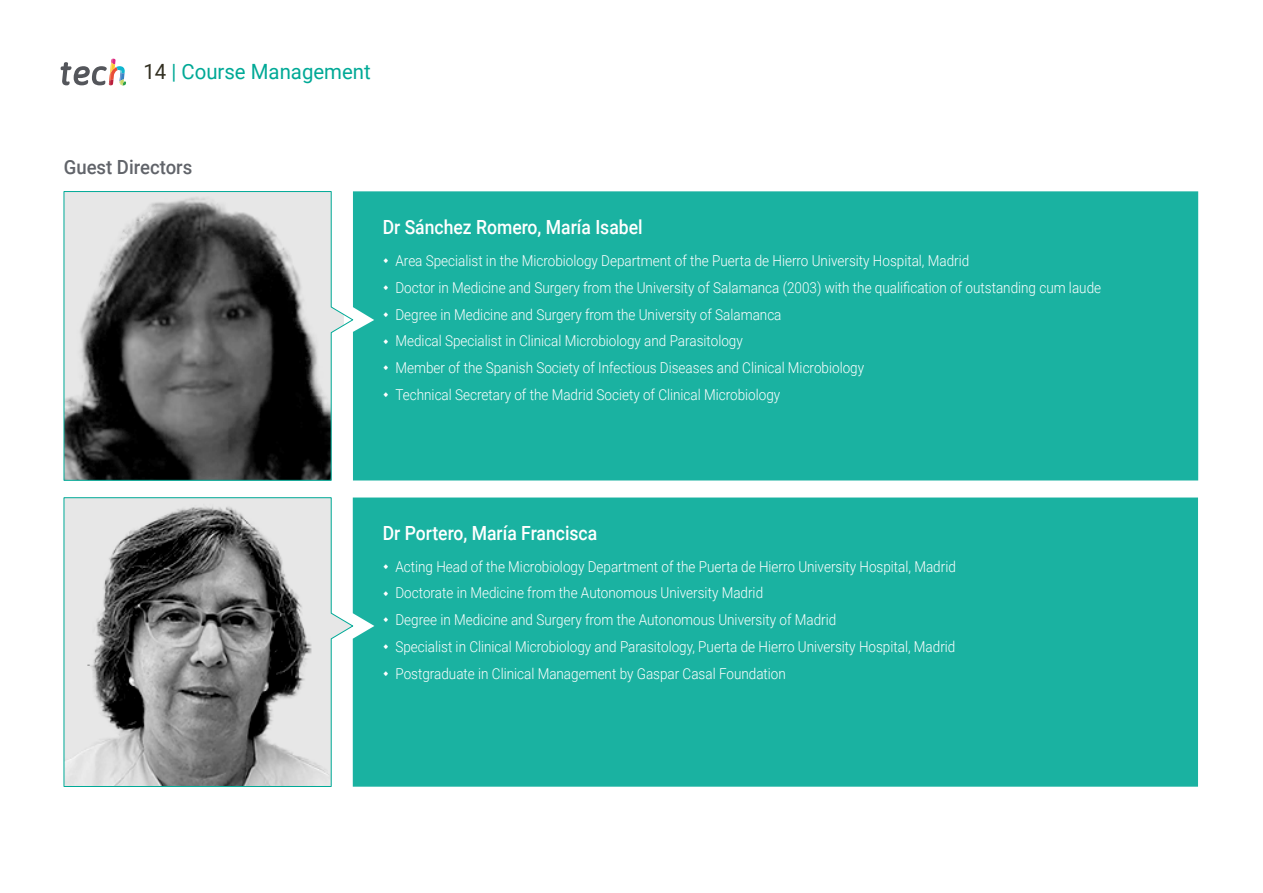
<style>
.page{position:relative;width:1263px;height:893px;background:#fff}
.page>*{position:absolute;margin:0;border:0;box-sizing:border-box;transform-origin:0 0}
.t1{font:21px "Roboto";color:#00a996}
.t2{font:500 19.5px "Roboto";color:#fff;scale:.9 1}
.t3{font:500 19.5px "Roboto";color:#61646a;scale:.95 1}
.t4{font:300 15px/26.7px "Roboto";color:#fff;scale:.9 1}
.s1{color:#312e20}
</style>
<div class="page">
<svg style="left:61px;top:59px;width:65px;height:27px"></svg>
<div style="left:353px;top:191px;width:845px;height:289px;background:#1ab2a1"></div>
<div style="left:353px;top:497px;width:845px;height:290px;background:#1ab2a1"></div>
<svg style="left:64px;top:191px;width:289px;height:290px;background:#6d6f6f"></svg>
<svg style="left:64px;top:497px;width:289px;height:290px;background:#9ea0a0"></svg>
<svg style="left:384px;top:258px;width:4px;height:5px"></svg>
<svg style="left:384px;top:285px;width:4px;height:5px"></svg>
<svg style="left:384px;top:312px;width:4px;height:5px"></svg>
<svg style="left:384px;top:339px;width:4px;height:5px"></svg>
<svg style="left:384px;top:365px;width:4px;height:5px"></svg>
<svg style="left:384px;top:392px;width:4px;height:5px"></svg>
<svg style="left:384px;top:564px;width:4px;height:5px"></svg>
<svg style="left:384px;top:591px;width:4px;height:5px"></svg>
<svg style="left:384px;top:617px;width:4px;height:5px"></svg>
<svg style="left:384px;top:644px;width:4px;height:5px"></svg>
<svg style="left:384px;top:671px;width:4px;height:5px"></svg>
<h1 class="t1" style="left:144px;top:57px;width:229px"><span class="s1">14</span> | Course Management</h1>
<h2 class="t3" style="left:64px;top:153px;width:137px">Guest Directors</h2>
<h2 class="t2" style="left:383px;top:214px;width:290px">Dr Sánchez Romero, María Isabel</h2>
<p class="t4" style="left:395px;top:247px;width:785px">Area Specialist in the Microbiology Department of the Puerta de Hierro University Hospital, Madrid<br>Doctor in Medicine and Surgery from the University of Salamanca (2003) with the qualification of outstanding cum laude Degree in Medicine and Surgery from the University of Salamanca<br>Medical Specialist in Clinical Microbiology and Parasitology<br>Member of the Spanish Society of Infectious Diseases and Clinical Microbiology<br>Technical Secretary of the Madrid Society of Clinical Microbiology</p>
<h2 class="t2" style="left:383px;top:519px;width:240px">Dr Portero, María Francisca</h2>
<p class="t4" style="left:395px;top:552px;width:624px">Acting Head of the Microbiology Department of the Puerta de Hierro University Hospital, Madrid Doctorate in Medicine from the Autonomous University Madrid<br>Degree in Medicine and Surgery from the Autonomous University of Madrid<br>Specialist in Clinical Microbiology and Parasitology, Puerta de Hierro University Hospital, Madrid Postgraduate in Clinical Management by Gaspar Casal Foundation</p>
</div>
